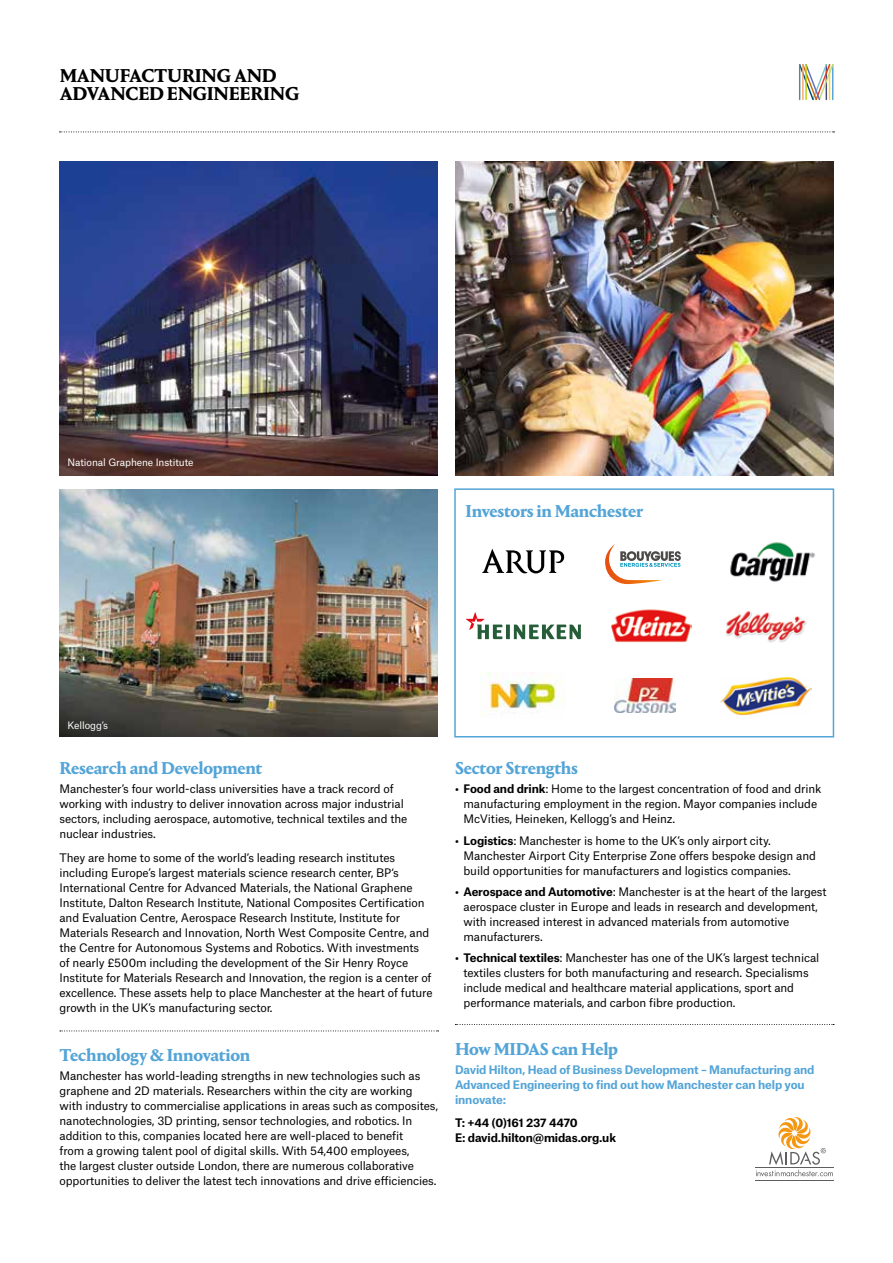
<style>
.page{position:relative;width:893px;height:1263px;background:#fff}
.page>*{position:absolute;margin:0;border:0;box-sizing:border-box;transform-origin:0 0}
.t1{font:700 19.5px/18px "Portrait Text";letter-spacing:-.015em;color:#000}
.t2{font:700 18px "Portrait Text";letter-spacing:-.02em;color:#53a4d7}
.t3{font:11.25px/15px "Atlas Grotesk";letter-spacing:-.01em;color:#000}
.t4{font:700 11.25px/15px "Atlas Grotesk";letter-spacing:-.01em;color:#53a4d7}
.t5{font:700 11.25px/15px "Atlas Grotesk";letter-spacing:-.01em;color:#000}
.t6{font:9.75px "Atlas Grotesk";letter-spacing:-.01em;color:#fff}
.s1{font-weight:700}
</style>
<div class="page">
<div style="left:454px;top:488px;width:380px;height:249px;border:2px solid #53a4d7"></div>
<svg style="left:799px;top:64px;width:34px;height:36px"></svg>
<hr style="left:805px;top:64px;width:2px;height:36px;background:#bed000">
<svg style="left:60px;top:1030px;width:379px;height:1px"></svg>
<svg style="left:455px;top:1024px;width:379px;height:1px"></svg>
<img style="left:60px;top:489px;width:378px;height:248px">
<img style="left:455px;top:162px;width:378px;height:313px">
<img style="left:60px;top:162px;width:378px;height:313px">
<svg style="left:60px;top:132px;width:774px;height:1px"></svg>
<hr style="left:755px;top:1167px;width:78px;height:1px;background:#5f5e5e">
<hr style="left:755px;top:1180px;width:78px;height:1px;background:#5f5e5e">
<svg style="left:756px;top:1117px;width:77px;height:59px"></svg>
<svg style="left:482px;top:549px;width:82px;height:24px"></svg>
<img style="left:480px;top:673px;width:86px;height:43px">
<img style="left:730px;top:542px;width:85px;height:40px">
<svg style="left:605px;top:544px;width:76px;height:40px"></svg>
<img style="left:726px;top:611px;width:81px;height:32px">
<img style="left:611px;top:609px;width:80px;height:34px">
<img style="left:720px;top:677px;width:92px;height:39px">
<img style="left:615px;top:678px;width:61px;height:35px">
<svg style="left:466px;top:612px;width:115px;height:27px"></svg>
<h1 class="t1" style="left:60px;top:65px;width:241px">MANUFACTURING AND<br>ADVANCED ENGINEERING</h1>
<p class="t6" style="left:68px;top:454px;width:128px">National Graphene Institute</p>
<h2 class="t2" style="left:466px;top:497px;width:179px">Investors in Manchester</h2>
<p class="t6" style="left:68px;top:717px;width:42px">Kellogg’s</p>
<h2 class="t2" style="left:60px;top:755px;width:205px">Research and Development</h2>
<p class="t3" style="left:60px;top:780px;width:349px">Manchester’s four world-class universities have a track record of working with industry to deliver innovation across major industrial sectors, including aerospace, automotive, technical textiles and the nuclear industries.</p>
<p class="t3" style="left:60px;top:849px;width:375px">They are home to some of the world’s leading research institutes including Europe’s largest materials science research center, BP‘s International Centre for Advanced Materials, the National Graphene Institute, Dalton Research Institute, National Composites Certification and Evaluation Centre, Aerospace Research Institute, Institute for Materials Research and Innovation, North West Composite Centre, and the Centre for Autonomous Systems and Robotics. With investments<br>of nearly £500m including the development of the Sir Henry Royce Institute for Materials Research and Innovation, the region is a center of excellence. These assets help to place Manchester at the heart of future growth in the UK’s manufacturing sector.</p>
<h2 class="t2" style="left:60px;top:1042px;width:192px">Technology &amp; Innovation</h2>
<p class="t3" style="left:60px;top:1067px;width:380px">Manchester has world-leading strengths in new technologies such as graphene and 2D materials. Researchers within the city are working with industry to commercialise applications in areas such as composites, nanotechnologies, 3D printing, sensor technologies, and robotics. In addition to this, companies located here are well-placed to benefit<br>from a growing talent pool of digital skills. With 54,400 employees,<br>the largest cluster outside London, there are numerous collaborative opportunities to deliver the latest tech innovations and drive efficiencies.</p>
<h2 class="t2" style="left:455px;top:755px;width:125px">Sector Strengths</h2>
<p class="t3" style="left:463px;top:780px;width:359px;text-indent:-9px"><span class="s1">• Food and drink</span>: Home to the largest concentration of food and drink manufacturing employment in the region. Mayor companies include<br>McVities, Heineken, Kellogg’s and Heinz.</p>
<p class="t3" style="left:463px;top:832px;width:354px;text-indent:-9px"><span class="s1">• Logistics</span>: Manchester is home to the UK’s only airport city.<br>Manchester Airport City Enterprise Zone offers bespoke design and build opportunities for manufacturers and logistics companies.</p>
<p class="t3" style="left:463px;top:883px;width:364px;text-indent:-9px"><span class="s1">• Aerospace and Automotive</span>: Manchester is at the heart of the largest aerospace cluster in Europe and leads in research and development, with increased interest in advanced materials from automotive manufacturers.</p>
<p class="t3" style="left:463px;top:949px;width:357px;text-indent:-9px"><span class="s1">• Technical textiles</span>: Manchester has one of the UK’s largest technical textiles clusters for both manufacturing and research. Specialisms include medical and healthcare material applications, sport and performance materials, and carbon fibre production.</p>
<h2 class="t2" style="left:455px;top:1035px;width:165px">How MIDAS can Help</h2>
<p class="t4" style="left:455px;top:1061px;width:361px">David Hilton, Head of Business Development – Manufacturing and<br>Advanced Engineering to find out how Manchester can help you innovate:</p>
<p class="t5" style="left:455px;top:1114px;width:163px">T: +44 (0)161 237 4470<br>E: david.hilton@midas.org.uk</p>
</div>
